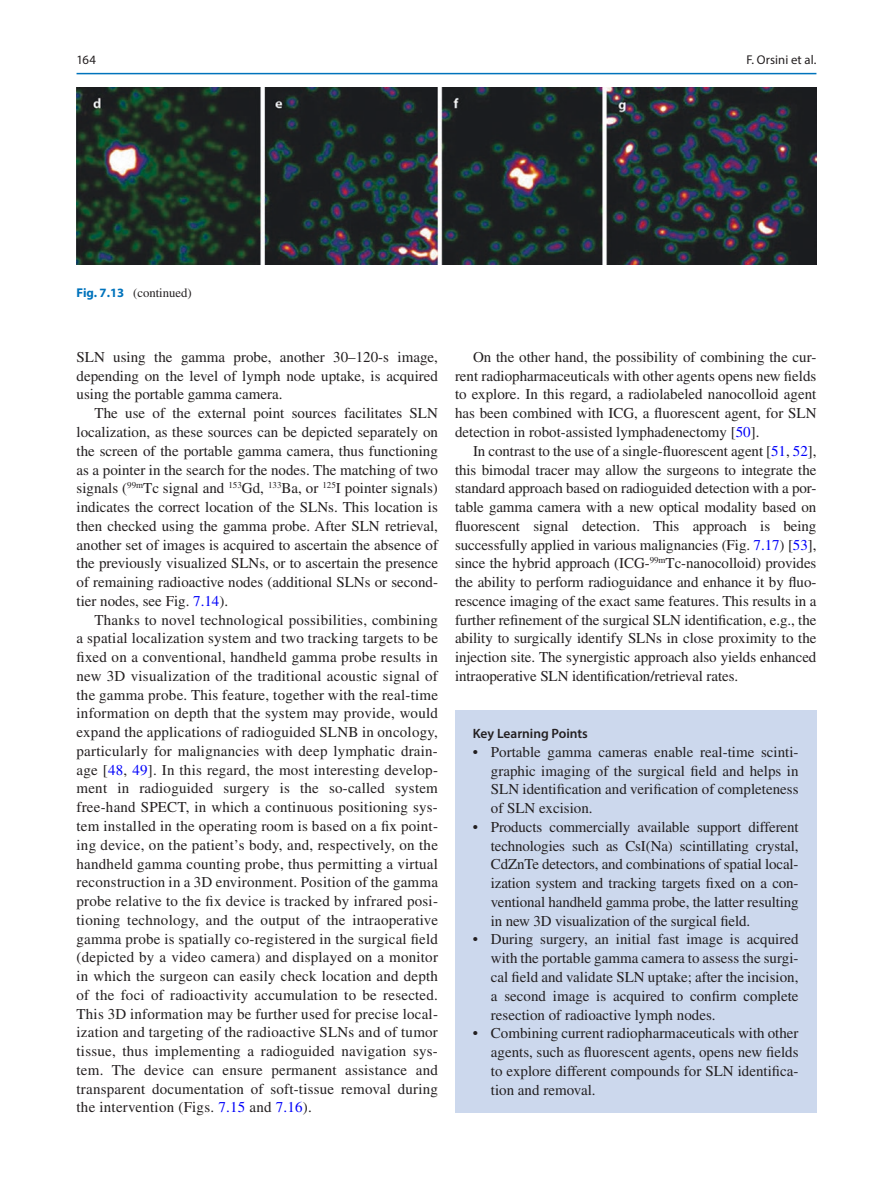
<style>
.page{position:relative;width:893px;height:1187px;background:#fff}
.page>*{position:absolute;margin:0;border:0;box-sizing:border-box;transform-origin:0 0}
.t1{font:15px/18.8px "Pnrsdn Times LT Std";color:#231f20;text-align:justify}
.t2{font:600 13.5px "Bgssfk Myriad Pro";color:#231f20}
.t3{font:12.75px "Pnrsdn Times LT Std";color:#231f20}
.t4{font:12.75px "Pqnyrg Myriad Pro";letter-spacing:.005em;color:#231f20}
.t5{font:12.75px "Hcrltj Myriad Pro";color:#231f20}
.s1{font-family:"Wqjpbk Myriad Pro";font-weight:700;color:#0073bc}
.s2{color:#0000fa}
</style>
<div class="page">
<img style="left:77px;top:88px;width:739px;height:177px">
<div style="left:455px;top:710px;width:361px;height:402px;background:#ccd8ed"></div>
<hr style="left:77px;top:73px;width:739px;height:1px;background:#0073bc">
<p class="t5" style="left:77px;top:52px;width:21px">164</p>
<p class="t4" style="left:746px;top:52px;width:72px">F. Orsini et al.</p>
<p class="t3" style="left:77px;top:286px;width:117px"><span class="s1">Fig. 7.13</span> (continued)</p>
<p class="t1" style="left:77px;top:347px;width:363px">SLN using the gamma probe, another 30–120-s image, depending on the level of lymph node uptake, is acquired using the portable gamma camera.</p>
<p class="t1" style="left:77px;top:404px;width:363px;text-indent:18px">The use of the external point sources facilitates SLN localization, as these sources can be depicted separately on the screen of the portable gamma camera, thus functioning as a pointer in the search for the nodes. The matching of two signals (<sup>99m</sup>Tc signal and <sup>153</sup>Gd, <sup>133</sup>Ba, or <sup>125</sup>I pointer signals) indicates the correct location of the SLNs. This location is then checked using the gamma probe. After SLN retrieval, another set of images is acquired to ascertain the absence of the previously visualized SLNs, or to ascertain the presence of remaining radioactive nodes (additional SLNs or second&shy;tier nodes, see Fig. <span class="s2">7.14</span>).</p>
<p class="t1" style="left:77px;top:610px;width:363px;text-indent:18px">Thanks to novel technological possibilities, combining a spatial localization system and two tracking targets to be fixed on a conventional, handheld gamma probe results in new 3D visualization of the traditional acoustic signal of the gamma probe. This feature, together with the real-time information on depth that the system may provide, would expand the applications of radioguided SLNB in oncology, particularly for malignancies with deep lymphatic drain&shy;age [<span class="s2">48</span>, <span class="s2">49</span>]. In this regard, the most interesting develop&shy;ment in radioguided surgery is the so-called system free-hand SPECT, in which a continuous positioning sys&shy;tem installed in the operating room is based on a fix point&shy;ing device, on the patient’s body, and, respectively, on the handheld gamma counting probe, thus permitting a virtual reconstruction in a 3D environment. Position of the gamma probe relative to the fix device is tracked by infrared posi&shy;tioning technology, and the output of the intraoperative gamma probe is spatially co-registered in the surgical field (depicted by a video camera) and displayed on a monitor in which the surgeon can easily check location and depth of the foci of radioactivity accumulation to be resected.<br>This 3D information may be further used for precise local&shy;ization and targeting of the radioactive SLNs and of tumor tissue, thus implementing a radioguided navigation sys&shy;tem. The device can ensure permanent assistance and transparent documentation of soft-tissue removal during the intervention (Figs. <span class="s2">7.15</span> and <span class="s2">7.16</span>).</p>
<p class="t1" style="left:455px;top:347px;width:363px;text-indent:18px">On the other hand, the possibility of combining the cur&shy;rent radiopharmaceuticals with other agents opens new fields to explore. In this regard, a radiolabeled nanocolloid agent has been combined with ICG, a fluorescent agent, for SLN detection in robot-assisted lymphadenectomy [<span class="s2">50</span>].</p>
<p class="t1" style="left:455px;top:441px;width:363px;text-indent:18px">In contrast to the use of a single-fluorescent agent [<span class="s2">51</span>, <span class="s2">52</span>], this bimodal tracer may allow the surgeons to integrate the standard approach based on radioguided detection with a por&shy;table gamma camera with a new optical modality based on fluorescent signal detection. This approach is being successfully applied in various malignancies (Fig. <span class="s2">7.17</span>) [<span class="s2">53</span>], since the hybrid approach (ICG-<sup>99m</sup>Tc-nanocolloid) provides the ability to perform radioguidance and enhance it by fluo&shy;rescence imaging of the exact same features. This results in a further refinement of the surgical SLN identification, e.g., the ability to surgically identify SLNs in close proximity to the injection site. The synergistic approach also yields enhanced intraoperative SLN identification/retrieval rates.</p>
<p class="t2" style="left:473px;top:725px;width:117px">Key Learning Points</p>
<p class="t1" style="left:491px;top:742px;width:309px;text-indent:-18px">• Portable gamma cameras enable real-time scinti&shy;graphic imaging of the surgical field and helps in SLN identification and verification of completeness of SLN excision.</p>
<p class="t1" style="left:491px;top:817px;width:309px;text-indent:-18px">• Products commercially available support different technologies such as CsI(Na) scintillating crystal, CdZnTe detectors, and combinations of spatial local&shy;ization system and tracking targets fixed on a con&shy;ventional handheld gamma probe, the latter resulting in new 3D visualization of the surgical field.</p>
<p class="t1" style="left:491px;top:929px;width:309px;text-indent:-18px">• During surgery, an initial fast image is acquired with the portable gamma camera to assess the surgi&shy;cal field and validate SLN uptake; after the incision, a second image is acquired to confirm complete resection of radioactive lymph nodes.</p>
<p class="t1" style="left:491px;top:1023px;width:309px;text-indent:-18px">• Combining current radiopharmaceuticals with other agents, such as fluorescent agents, opens new fields to explore different compounds for SLN identifica&shy;tion and removal.</p>
</div>
